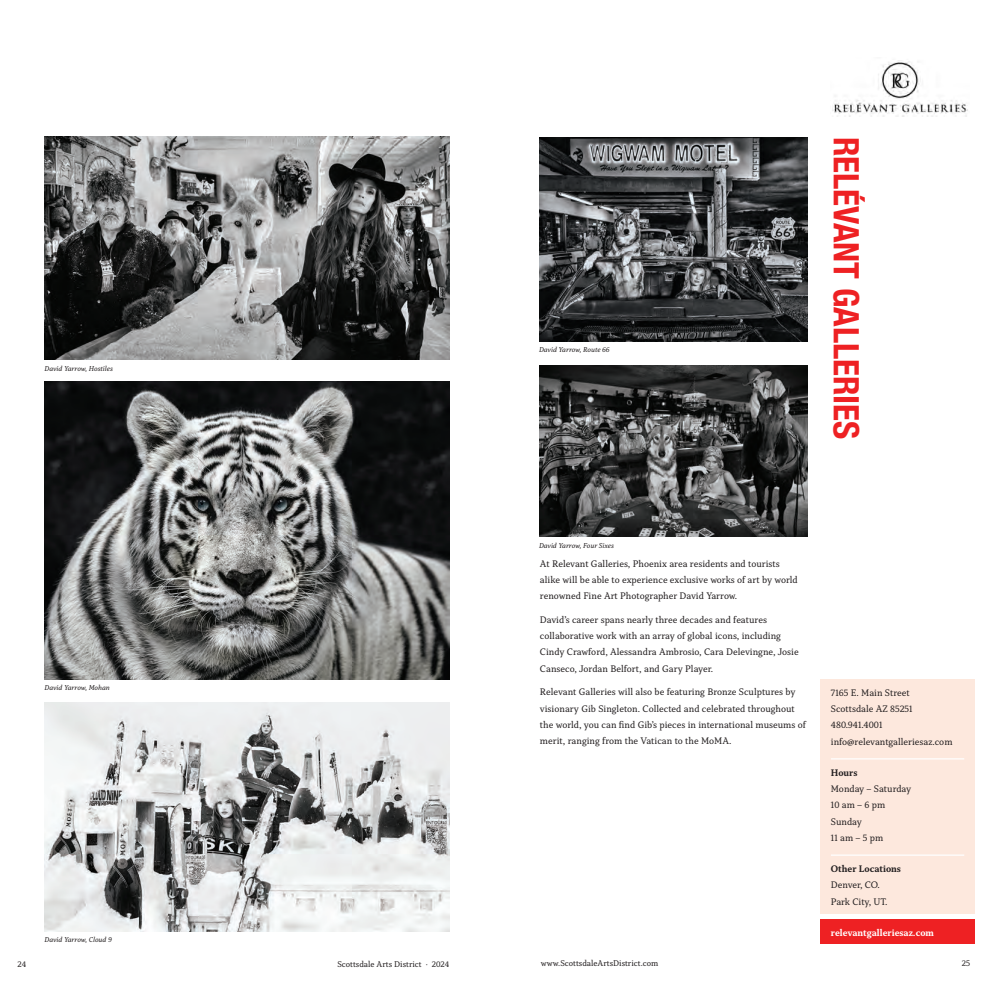
<style>
.page{position:relative;width:990px;height:990px;background:#fff}
.page>*{position:absolute;margin:0;border:0;box-sizing:border-box;transform-origin:0 0}
.MSG__Gallery_Name-L{font:700 condensed 35px "Helvetica Neue";color:#ee2123}
.MSG__Gallery_Bio{font:10px/16.2px "Capitolina";color:#231f20}
.MSG__Side_Bar_Item-R{font:10px/16.2px "Capitolina";color:#231f20}
.MSG__Side_Bar-Web{font:700 10px "Capitolina";color:#fff}
.MSG__Side_Bar_Sub-R{font:700 10px "Capitolina";color:#231f20}
.t1{font:8.75px "Capitolina";color:#231f20}
.MSG__Artwork_Info-Left_Pg{font:italic 7.5px "Capitolina";color:#231f20}
</style>
<div class="page">
<img style="left:45px;top:137px;width:405px;height:223px">
<img style="left:45px;top:382px;width:405px;height:297px">
<img style="left:45px;top:702px;width:405px;height:229px">
<img style="left:539px;top:365px;width:269px;height:172px">
<div style="left:820px;top:919px;width:155px;height:24px;background:#ee2123"></div>
<div style="left:820px;top:679px;width:155px;height:234px;background:#fde8dd"></div>
<hr style="left:831px;top:758px;width:133px;height:2px;background:#fff">
<hr style="left:831px;top:855px;width:133px;height:1px;background:#fff">
<img style="left:832px;top:60px;width:136px;height:57px">
<img style="left:539px;top:138px;width:268px;height:204px">
<p class="MSG__Artwork_Info-Left_Pg" style="left:45px;top:364px;width:70px">David Yarrow, Hostiles</p>
<p class="MSG__Artwork_Info-Left_Pg" style="left:45px;top:683px;width:67px">David Yarrow, Mohan</p>
<p class="MSG__Artwork_Info-Left_Pg" style="left:45px;top:935px;width:69px">David Yarrow, Cloud 9</p>
<p class="MSG__Artwork_Info-Left_Pg" style="left:539px;top:345px;width:72px">David Yarrow, Route 66</p>
<p class="MSG__Artwork_Info-Left_Pg" style="left:539px;top:542px;width:76px">David Yarrow, Four Sixes</p>
<p class="MSG__Gallery_Name-L" style="left:875px;top:137px;width:304px;rotate:90deg">RELÉVANT GALLERIES</p>
<p class="MSG__Gallery_Bio" style="left:540px;top:555px;width:259px">At Relevant Galleries, Phoenix area residents and tourists alike will be able to experience exclusive works of art by world renowned Fine Art Photographer David Yarrow.</p>
<p class="MSG__Gallery_Bio" style="left:540px;top:611px;width:260px">David’s career spans nearly three decades and features collaborative work with an array of global icons, including Cindy Crawford, Alessandra Ambrosio, Cara Delevingne, Josie Canseco, Jordan Belfort, and Gary Player.</p>
<p class="MSG__Gallery_Bio" style="left:540px;top:684px;width:267px">Relevant Galleries will also be featuring Bronze Sculptures by visionary Gib Singleton. Collected and celebrated throughout the world, you can find Gib’s pieces in international museums of merit, ranging from the Vatican to the MoMA.</p>
<p class="MSG__Side_Bar_Item-R" style="left:831px;top:684px;width:80px">7165 E. Main Street</p>
<p class="MSG__Side_Bar_Item-R" style="left:831px;top:701px;width:83px">Scottsdale AZ 85251</p>
<p class="MSG__Side_Bar_Item-R" style="left:831px;top:717px;width:53px">480.941.4001</p>
<p class="MSG__Side_Bar_Item-R" style="left:831px;top:733px;width:123px">info@relevantgalleriesaz.com</p>
<p class="MSG__Side_Bar_Sub-R" style="left:831px;top:767px;width:28px">Hours</p>
<p class="MSG__Side_Bar_Item-R" style="left:831px;top:781px;width:82px">Monday – Saturday</p>
<p class="MSG__Side_Bar_Item-R" style="left:831px;top:797px;width:56px">10 am – 6 pm</p>
<p class="MSG__Side_Bar_Item-R" style="left:831px;top:813px;width:32px">Sunday</p>
<p class="MSG__Side_Bar_Item-R" style="left:831px;top:829px;width:54px">11 am – 5 pm</p>
<p class="MSG__Side_Bar_Sub-R" style="left:831px;top:863px;width:72px">Other Locations</p>
<p class="MSG__Side_Bar_Item-R" style="left:831px;top:877px;width:58px">Denver, CO.<br>Park City, UT.</p>
<p class="MSG__Side_Bar-Web" style="left:831px;top:927px;width:105px">relevantgalleriesaz.com</p>
<p class="t1" style="left:17px;top:959px;width:10px">24</p>
<p class="t1" style="left:337px;top:959px;width:113px">Scottsdale Arts District · 2024</p>
<p class="t1" style="left:541px;top:958px;width:119px">www.ScottsdaleArtsDistrict.com</p>
<p class="t1" style="left:962px;top:958px;width:10px">25</p>
</div>
